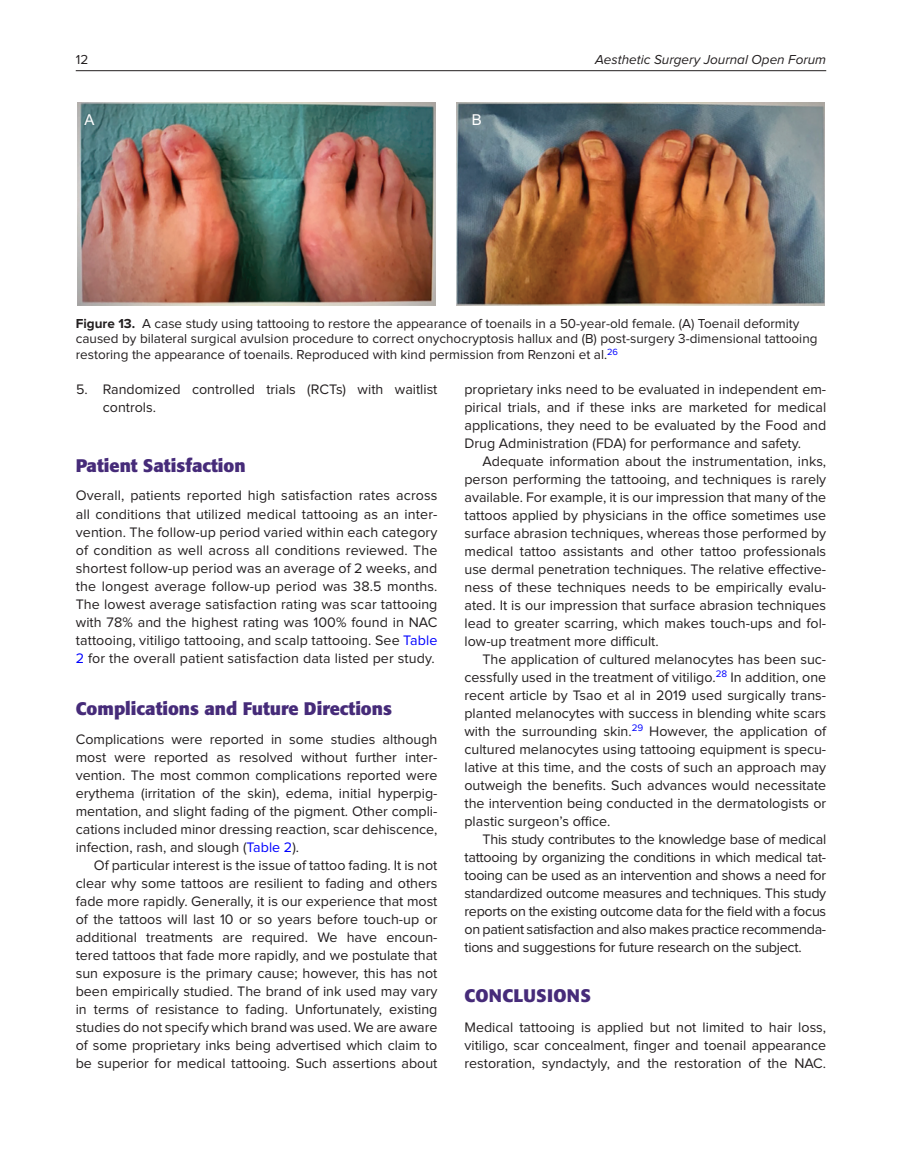
<style>
.page{position:relative;width:902px;height:1174px;background:#fff}
.page>*{position:absolute;margin:0;border:0;box-sizing:border-box;transform-origin:0 0}
.HeadB{font:700 18px "Formata";color:#462b79}
.TextInd{font:700 18px "Formata";letter-spacing:.02em;color:#462b79}
.graphic{font:15px "Arial";color:#fff}
.TextInd-2{font:14.25px/18px "Proxima Nova";color:#231f20;text-align:justify}
.Text{font:14.25px/18px "Proxima Nova";letter-spacing:.005em;color:#231f20;text-align:justify}
.TextInd-3{font:14.25px "Proxima Nova";letter-spacing:-.02em;color:#231f20}
.NList_dot_numeric2{font:14.25px/18px "Proxima Nova";color:#231f20}
.FigCapt{font:13.5px/15.8px "Proxima Nova";color:#231f20}
.t1{font:italic 13.5px "Proxima Nova";color:#231f20}
.s1{font-weight:700}
.s2{color:#00f}
</style>
<div class="page">
<hr style="left:76px;top:70px;width:750px;height:1px;background:#231f20">
<img style="left:77px;top:102px;width:358px;height:203px">
<img style="left:456px;top:102px;width:368px;height:203px">
<p class="FigCapt" style="left:76px;top:52px;width:14px">12</p>
<p class="t1" style="left:595px;top:54px;width:233px">Aesthetic Surgery Journal Open Forum</p>
<p class="graphic" style="left:84px;top:109px;width:12px">A</p>
<p class="graphic" style="left:471px;top:109px;width:12px">B</p>
<p class="FigCapt" style="left:76px;top:316px;width:743px"><span class="s1">Figure 13.</span> A case study using tattooing to restore the appearance of toenails in a 50-year-old female. (A) Toenail deformity caused by bilateral surgical avulsion procedure to correct onychocryptosis hallux and (B) post-surgery 3-dimensional tattooing restoring the appearance of toenails. Reproduced with kind permission from Renzoni et al.<sup>26</sup></p>
<p class="NList_dot_numeric2" style="left:103px;top:381px;width:336px;text-indent:-27px">5. Randomized controlled trials (RCTs) with waitlist controls.</p>
<p class="HeadB" style="left:76px;top:454px;width:171px">Patient Satisfaction</p>
<p class="Text" style="left:76px;top:487px;width:363px">Overall, patients reported high satisfaction rates across all conditions that utilized medical tattooing as an inter&shy;vention. The follow-up period varied within each category of condition as well across all conditions reviewed. The shortest follow-up period was an average of 2 weeks, and the longest average follow-up period was 38.5 months.<br>The lowest average satisfaction rating was scar tattooing with 78% and the highest rating was 100% found in NAC tattooing, vitiligo tattooing, and scalp tattooing. See <span class="s2">Table 2</span> for the overall patient satisfaction data listed per study.</p>
<p class="HeadB" style="left:76px;top:697px;width:318px">Complications and Future Directions</p>
<p class="Text" style="left:76px;top:730px;width:363px">Complications were reported in some studies although most were reported as resolved without further inter&shy;vention. The most common complications reported were erythema (irritation of the skin), edema, initial hyperpig&shy;mentation, and slight fading of the pigment. Other compli&shy;cations included minor dressing reaction, scar dehiscence, infection, rash, and slough (<span class="s2">Table 2</span>).</p>
<p class="TextInd-2" style="left:76px;top:856px;width:363px;text-indent:18px">Of particular interest is the issue of tattoo fading. It is not clear why some tattoos are resilient to fading and others fade more rapidly. Generally, it is our experience that most of the tattoos will last 10 or so years before touch-up or additional treatments are required. We have encoun&shy;tered tattoos that fade more rapidly, and we postulate that sun exposure is the primary cause; however, this has not been empirically studied. The brand of ink used may vary in terms of resistance to fading. Unfortunately, existing studies do not specify which brand was used. We are aware of some proprietary inks being advertised which claim to be superior for medical tattooing. Such assertions about</p>
<p class="TextInd-2" style="left:464px;top:381px;width:363px">proprietary inks need to be evaluated in independent em&shy;pirical trials, and if these inks are marketed for medical applications, they need to be evaluated by the Food and Drug Administration (FDA) for performance and safety.</p>
<p class="TextInd-2" style="left:464px;top:453px;width:363px;text-indent:18px">Adequate information about the instrumentation, inks, person performing the tattooing, and techniques is rarely available. For example, it is our impression that many of the tattoos applied by physicians in the office sometimes use surface abrasion techniques, whereas those performed by medical tattoo assistants and other tattoo professionals use dermal penetration techniques. The relative effective&shy;ness of these techniques needs to be empirically evalu&shy;ated. It is our impression that surface abrasion techniques lead to greater scarring, which makes touch-ups and fol&shy;low-up treatment more difficult.</p>
<p class="TextInd-2" style="left:482px;top:651px;width:345px">The application of cultured melanocytes has been suc-</p>
<p class="TextInd-2" style="left:464px;top:669px;width:363px">cessfully used in the treatment of vitiligo.<sup>28</sup> In addition, one</p>
<p class="TextInd-2" style="left:464px;top:687px;width:363px">recent article by Tsao et al in 2019 used surgically trans-</p>
<p class="TextInd-2" style="left:464px;top:705px;width:363px">planted melanocytes with success in blending white scars</p>
<p class="TextInd-2" style="left:464px;top:723px;width:363px">with the surrounding skin.<sup>29</sup> However, the application of</p>
<p class="TextInd-2" style="left:464px;top:741px;width:363px">cultured melanocytes using tattooing equipment is specu-</p>
<p class="TextInd-2" style="left:464px;top:759px;width:363px">lative at this time, and the costs of such an approach may</p>
<p class="TextInd-2" style="left:464px;top:777px;width:363px">outweigh the benefits. Such advances would necessitate</p>
<p class="TextInd-2" style="left:464px;top:795px;width:363px">the intervention being conducted in the dermatologists or</p>
<p class="TextInd-2" style="left:464px;top:813px;width:147px">plastic surgeon’s office.</p>
<p class="TextInd-3" style="left:482px;top:833px;width:345px">This study contributes to the knowledge base of medical</p>
<p class="TextInd-3" style="left:464px;top:851px;width:363px">tattooing by organizing the conditions in which medical tat-</p>
<p class="TextInd-3" style="left:464px;top:869px;width:363px">tooing can be used as an intervention and shows a need for</p>
<p class="TextInd-3" style="left:464px;top:887px;width:363px">standardized outcome measures and techniques. This study</p>
<p class="TextInd-3" style="left:464px;top:905px;width:363px">reports on the existing outcome data for the field with a focus</p>
<p class="TextInd-3" style="left:464px;top:923px;width:363px">on patient satisfaction and also makes practice recommenda-</p>
<p class="TextInd-3" style="left:464px;top:941px;width:338px">tions and suggestions for future research on the subject.</p>
<p class="TextInd" style="left:464px;top:984px;width:128px">CONCLUSIONS</p>
<p class="TextInd-2" style="left:464px;top:1018px;width:363px">Medical tattooing is applied but not limited to hair loss, vitiligo, scar concealment, finger and toenail appearance restoration, syndactyly, and the restoration of the NAC.</p>
</div>
